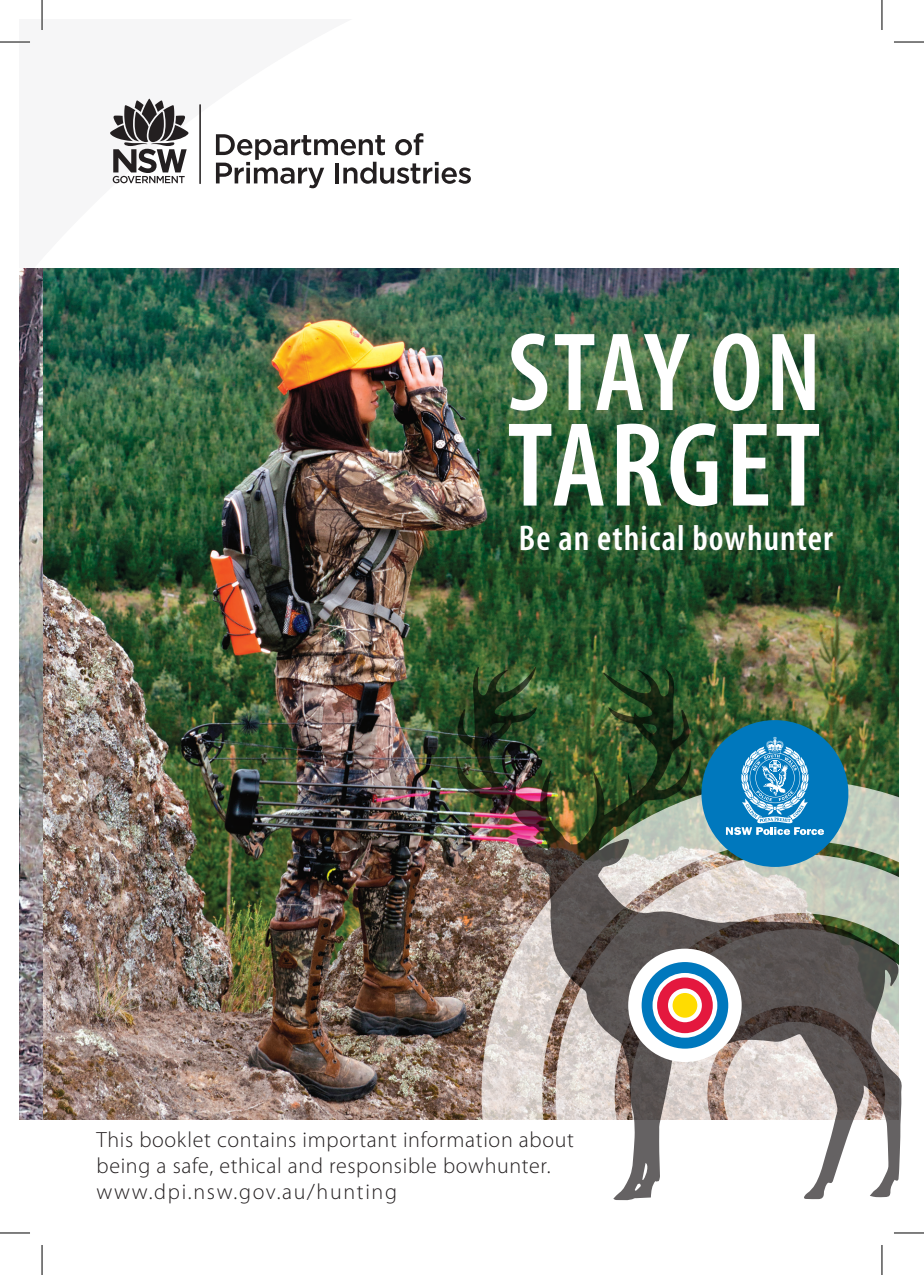
<style>
.page{position:relative;width:924px;height:1275px;background:#fff}
.page>*{position:absolute;margin:0;border:0;box-sizing:border-box;transform-origin:0 0}
.t1{font:600 condensed 121px "Myriad Pro";letter-spacing:.03em;color:#fff}
.t2{font:600 condensed 112.6px "Myriad Pro";letter-spacing:.01em;color:#fff}
.t3{font:600 condensed 36px "Myriad Pro";letter-spacing:.03em;color:#fff}
.t4{font:300 22px/26px "Myriad Pro";letter-spacing:.03em;color:#231f20}
</style>
<div class="page">
<svg style="left:216px;top:133px;width:254px;height:55px"></svg>
<svg style="left:110px;top:99px;width:78px;height:84px"></svg>
<hr style="left:199px;top:104px;width:2px;height:80px;background:#231f20">
<img style="left:19px;top:269px;width:879px;height:850px">
<img style="left:456px;top:667px;width:445px;height:534px">
<div style="left:628px;top:948px;width:113px;height:114px;background:#fff;border-radius:50%"></div>
<svg style="left:641px;top:962px;width:87px;height:86px"></svg>
<div style="left:701px;top:720px;width:147px;height:147px;background:#0078bd;border-radius:50%"></div>
<svg style="left:725px;top:737px;width:98px;height:98px"></svg>
<hr style="left:0;top:42px;width:30px;height:1px;background:#000">
<hr style="left:893px;top:42px;width:30px;height:1px;background:#000">
<hr style="left:0;top:1232px;width:30px;height:1px;background:#000">
<hr style="left:893px;top:1232px;width:30px;height:1px;background:#000">
<hr style="left:42px;top:0;width:1px;height:30px;background:#000">
<hr style="left:42px;top:1245px;width:1px;height:30px;background:#000">
<hr style="left:881px;top:0;width:1px;height:30px;background:#000">
<hr style="left:881px;top:1245px;width:1px;height:30px;background:#000">
<p class="t2" style="left:507px;top:303px;width:315px">STAY ON</p>
<h1 class="t1" style="left:507px;top:391px;width:314px">TARGET</h1>
<h2 class="t3" style="left:518px;top:516px;width:315px">Be an ethical bowhunter</h2>
<p class="t4" style="left:96px;top:1126px;width:478px">This booklet contains important information about being a safe, ethical and responsible bowhunter. www.dpi.nsw.gov.au/hunting</p>
</div>
